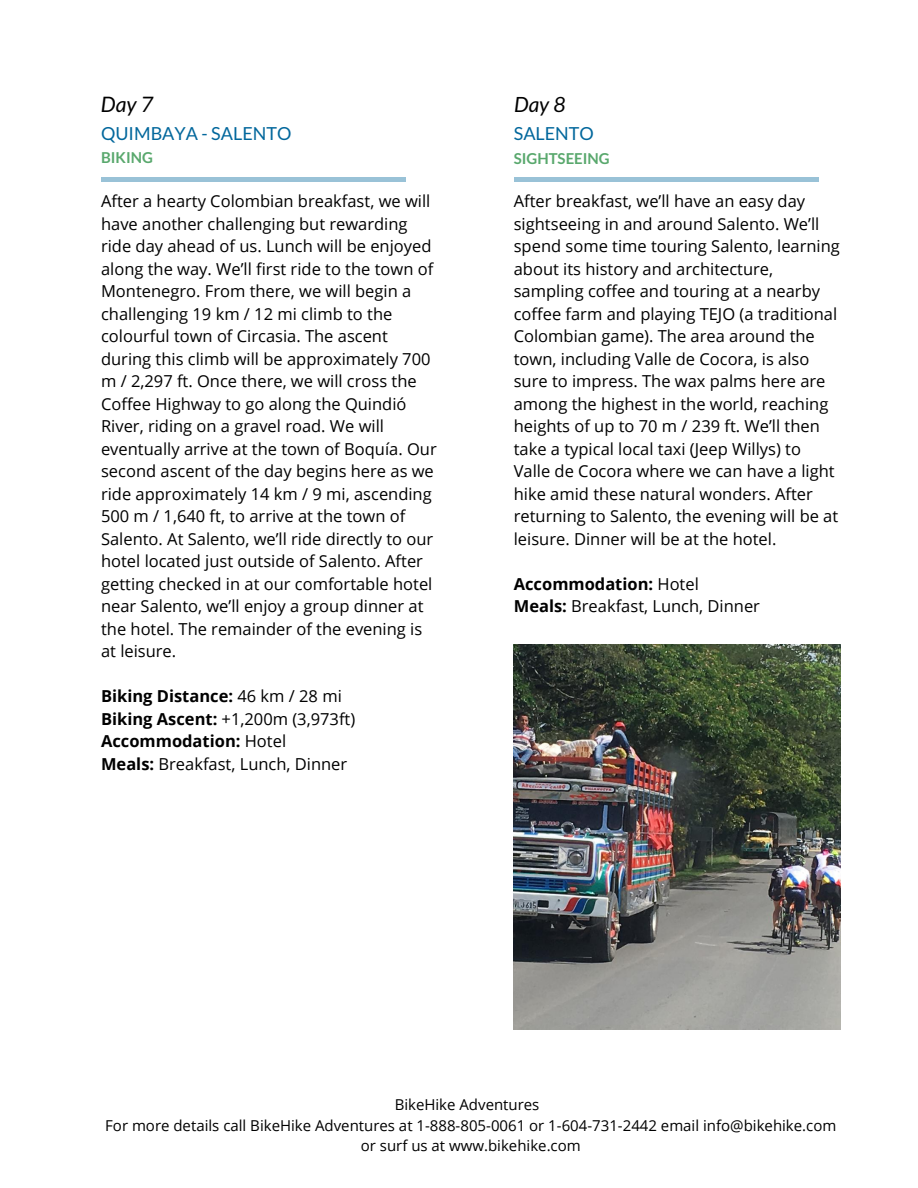
<style>
.page{position:relative;width:918px;height:1188px;background:#fff}
.page>*{position:absolute;margin:0;border:0;box-sizing:border-box;transform-origin:0 0}
.t1{font:italic 21.3px "Lato";color:#000}
.t2{font:italic 21px "Lato";color:#000}
.t3{font:18px "Lato";color:#02679c}
.t4{font:16.5px/22.5px "Open Sans";color:#000}
.t5{font:15px/20.2px "Open Sans";color:#000;text-align:center}
.t6{font:700 15px "Lato";color:#59a86d}
.s1{font-weight:700}
</style>
<div class="page">
<hr style="left:101px;top:178px;width:305px;height:3px;background:#02679c">
<hr style="left:514px;top:178px;width:305px;height:3px;background:#02679c">
<img style="left:514px;top:644px;width:326px;height:385px">
<p class="t1" style="left:101px;top:91px;width:54px">Day 7</p>
<p class="t3" style="left:101px;top:122px;width:192px">QUIMBAYA - SALENTO</p>
<p class="t6" style="left:101px;top:148px;width:53px">BIKING</p>
<p class="t4" style="left:101px;top:190px;width:337px">After a hearty Colombian breakfast, we will have another challenging but rewarding ride day ahead of us. Lunch will be enjoyed along the way. We’ll first ride to the town of Montenegro. From there, we will begin a challenging 19 km / 12 mi climb to the colourful town of Circasia. The ascent during this climb will be approximately 700 m / 2,297 ft. Once there, we will cross the Coffee Highway to go along the Quindió River, riding on a gravel road. We will eventually arrive at the town of Boquía. Our second ascent of the day begins here as we ride approximately 14 km / 9 mi, ascending 500 m / 1,640 ft, to arrive at the town of Salento. At Salento, we’ll ride directly to our hotel located just outside of Salento. After getting checked in at our comfortable hotel near Salento, we’ll enjoy a group dinner at the hotel. The remainder of the evening is at leisure.</p>
<p class="t4" style="left:101px;top:685px;width:256px"><span class="s1">Biking Distance:</span> 46 km / 28 mi<br><span class="s1">Biking Ascent:</span> +1,200m (3,973ft)<br><span class="s1">Accommodation:</span> Hotel<br><span class="s1">Meals:</span> Breakfast, Lunch, Dinner</p>
<p class="t2" style="left:514px;top:91px;width:53px">Day 8</p>
<p class="t3" style="left:514px;top:122px;width:82px">SALENTO</p>
<p class="t6" style="left:514px;top:149px;width:97px">SIGHTSEEING</p>
<p class="t4" style="left:514px;top:190px;width:328px">After breakfast, we’ll have an easy day sightseeing in and around Salento. We’ll spend some time touring Salento, learning about its history and architecture, sampling coffee and touring at a nearby coffee farm and playing TEJO (a traditional Colombian game). The area around the town, including Valle de Cocora, is also sure to impress. The wax palms here are among the highest in the world, reaching heights of up to 70 m / 239 ft. We’ll then take a typical local taxi (Jeep Willys) to Valle de Cocora where we can have a light hike amid these natural wonders. After returning to Salento, the evening will be at leisure. Dinner will be at the hotel.</p>
<p class="t4" style="left:514px;top:572px;width:248px"><span class="s1">Accommodation:</span> Hotel<br><span class="s1">Meals:</span> Breakfast, Lunch, Dinner</p>
<p class="t5" style="left:105px;top:1095px;width:733px">BikeHike Adventures<br>For more details call BikeHike Adventures at 1-888-805-0061 or 1-604-731-2442 email info@bikehike.com or surf us at www.bikehike.com</p>
</div>
